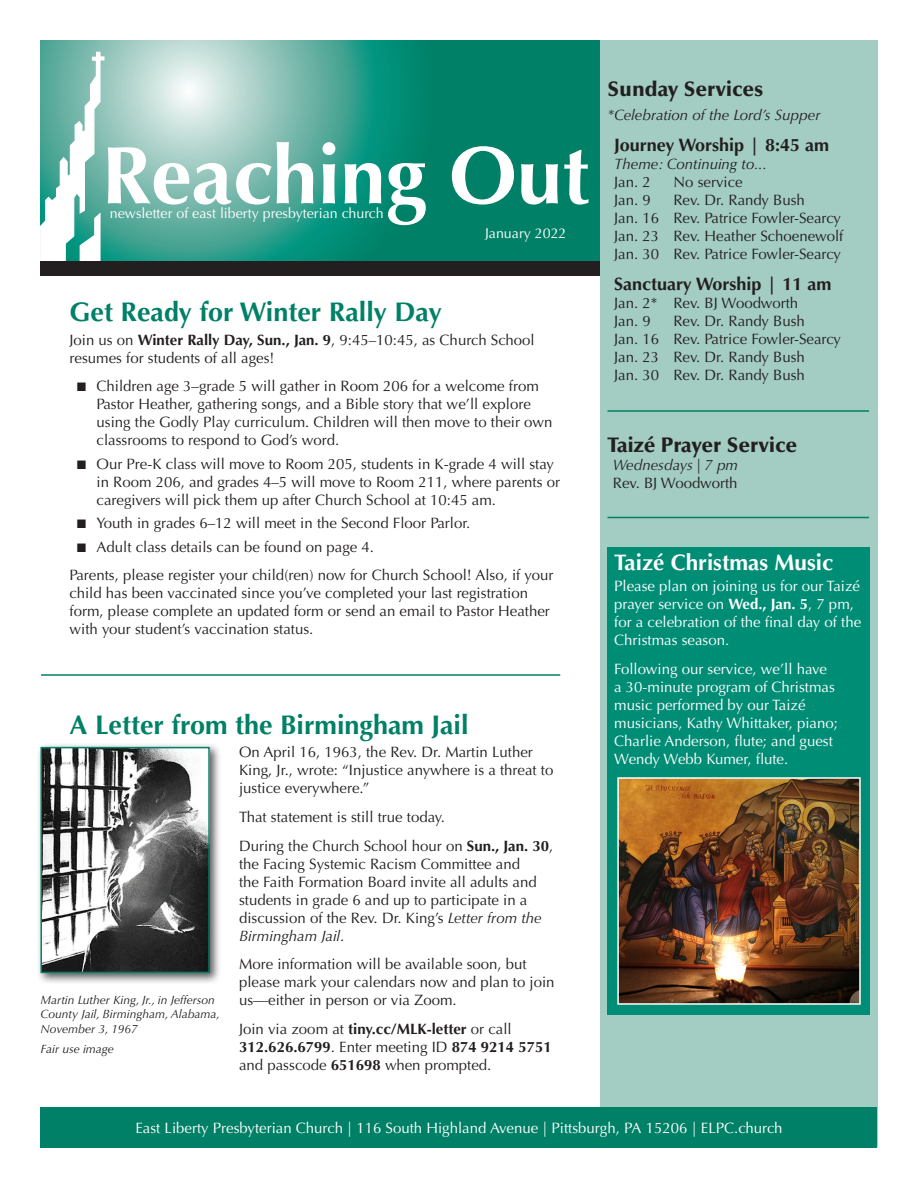
<style>
.page{position:relative;width:918px;height:1188px;background:#fff}
.page>*{position:absolute;margin:0;border:0;box-sizing:border-box;transform-origin:0 0}
.t1{font:700 27px "Optima LT Std";color:#008066}
.t2{font:700 22.5px "Optima LT Std";color:#fff}
.t3{font:900 21px "Optima LT Std";color:#231f20}
.t4{font:700 18px "Optima LT Std";color:#231f20}
.t5{font:15px/18px "Optima LT Std";color:#231f20}
.t6{font:15px/18px "Optima LT Std";color:#fff}
.t7{font:italic 15px "Optima LT Std";color:#231f20}
.t8{font:14.25px "Optima LT Std";color:#fff}
.t9{font:italic 12px/14.4px "Optima LT Std";color:#231f20}
.s1{font-weight:700}
.s2{font-family:"Franklin Gothic";font-weight:600;font-size:18px}
.s3{font-style:italic}
</style>
<div class="page">
<div style="left:600px;top:40px;width:278px;height:1108px;background:#a3ccc3"></div>
<div style="left:40px;top:1107px;width:838px;height:41px;background:#008066"></div>
<svg style="left:40px;top:40px;width:560px;height:221px;background:#3a9d8a"></svg>
<svg style="left:40px;top:52px;width:549px;height:209px;background:#5aae9e"></svg>
<hr style="left:41px;top:674px;width:519px;height:2px;background:#008066">
<hr style="left:607px;top:410px;width:262px;height:2px;background:#008066">
<hr style="left:607px;top:517px;width:262px;height:1px;background:#008066">
<div style="left:40px;top:261px;width:560px;height:15px;background:#231f20"></div>
<div style="left:608px;top:547px;width:262px;height:468px;background:#008d76"></div>
<div style="left:36px;top:742px;width:186px;height:243px;background:#231f20;opacity:.75"></div>
<img style="left:43px;top:750px;width:164px;height:220px">
<div style="left:40px;top:747px;width:170px;height:226px;border:2px solid #008066"></div>
<img style="left:620px;top:780px;width:238px;height:222px">
<div style="left:617px;top:777px;width:244px;height:228px;border:2px solid #fff"></div>
<p class="t8" style="left:110px;top:204px;width:275px">newsletter of east liberty presbyterian church</p>
<p class="t8" style="left:485px;top:225px;width:83px">January 2022</p>
<p class="t1" style="left:70px;top:296px;width:374px">Get Ready for Winter Rally Day</p>
<p class="t5" style="left:70px;top:331px;width:467px">Join us on <span class="s1">Winter Rally Day, Sun., Jan. 9</span>, 9:45–10:45, as Church School resumes for students of all ages!</p>
<p class="t5" style="left:97px;top:378px;width:457px;text-indent:-20px"><span class="s2">■</span> Children age 3–grade 5 will gather in Room 206 for a welcome from Pastor Heather, gathering songs, and a Bible story that we’ll explore using the Godly Play curriculum. Children will then move to their own classrooms to respond to God’s word.</p>
<p class="t5" style="left:97px;top:455px;width:465px;text-indent:-20px"><span class="s2">■</span> Our Pre-K class will move to Room 205, students in K-grade 4 will stay in Room 206, and grades 4–5 will move to Room 211, where parents or caregivers will pick them up after Church School at 10:45 am.</p>
<p class="t5" style="left:76px;top:514px;width:396px"><span class="s2">■</span> Youth in grades 6–12 will meet in the Second Floor Parlor.</p>
<p class="t5" style="left:76px;top:538px;width:299px"><span class="s2">■</span> Adult class details can be found on page 4.</p>
<p class="t5" style="left:70px;top:567px;width:486px">Parents, please register your child(ren) now for Church School! Also, if your child has been vaccinated since you’ve completed your last registration form, please complete an updated form or send an email to Pastor Heather with your student’s vaccination status.</p>
<p class="t1" style="left:70px;top:709px;width:401px">A Letter from the Birmingham Jail</p>
<p class="t5" style="left:239px;top:743px;width:316px">On April 16, 1963, the Rev. Dr. Martin Luther<br>King, Jr., wrote: “Injustice anywhere is a threat to justice everywhere.”</p>
<p class="t5" style="left:239px;top:808px;width:207px">That statement is still true today.</p>
<p class="t5" style="left:239px;top:837px;width:316px">During the Church School hour on <span class="s1">Sun., Jan. 30</span>, the Facing Systemic Racism Committee and<br>the Faith Formation Board invite all adults and students in grade 6 and up to participate in a discussion of the Rev. Dr. King’s <span class="s3">Letter from the Birmingham Jail</span>.</p>
<p class="t5" style="left:239px;top:955px;width:317px">More information will be available soon, but please mark your calendars now and plan to join us—either in person or via Zoom.</p>
<p class="t5" style="left:239px;top:1020px;width:314px">Join via zoom at <span class="s1">tiny.cc/MLK-letter</span> or call<br><span class="s1">312.626.6799</span>. Enter meeting ID <span class="s1">874 9214 5751 </span>and passcode <span class="s1">651698</span> when prompted.</p>
<p class="t9" style="left:41px;top:993px;width:181px">Martin Luther King, Jr., in Jefferson<br>County Jail, Birmingham, Alabama,<br>November 3, 1967</p>
<p class="t9" style="left:41px;top:1041px;width:75px">Fair use image</p>
<p class="t3" style="left:608px;top:77px;width:157px">Sunday Services</p>
<p class="t7" style="left:608px;top:106px;width:214px">*Celebration of the Lord’s Supper</p>
<p class="t4" style="left:614px;top:134px;width:216px">Journey Worship | 8:45 am</p>
<p class="t7" style="left:614px;top:155px;width:154px">Theme: Continuing to...</p>
<p class="t5" style="left:614px;top:173px;width:38px">Jan. 2</p>
<p class="t5" style="left:674px;top:173px;width:71px">No service</p>
<p class="t5" style="left:614px;top:191px;width:38px">Jan. 9</p>
<p class="t5" style="left:674px;top:191px;width:133px">Rev. Dr. Randy Bush</p>
<p class="t5" style="left:614px;top:209px;width:228px">Jan. 16 Rev. Patrice Fowler-Searcy</p>
<p class="t5" style="left:614px;top:227px;width:231px">Jan. 23 Rev. Heather Schoenewolf</p>
<p class="t5" style="left:614px;top:245px;width:228px">Jan. 30 Rev. Patrice Fowler-Searcy</p>
<p class="t4" style="left:614px;top:274px;width:219px">Sanctuary Worship | 11 am</p>
<p class="t5" style="left:614px;top:294px;width:185px">Jan. 2* Rev. BJ Woodworth</p>
<p class="t5" style="left:614px;top:312px;width:38px">Jan. 9</p>
<p class="t5" style="left:674px;top:312px;width:133px">Rev. Dr. Randy Bush</p>
<p class="t5" style="left:614px;top:330px;width:228px">Jan. 16 Rev. Patrice Fowler-Searcy</p>
<p class="t5" style="left:614px;top:348px;width:192px">Jan. 23 Rev. Dr. Randy Bush</p>
<p class="t5" style="left:614px;top:366px;width:192px">Jan. 30 Rev. Dr. Randy Bush</p>
<p class="t3" style="left:608px;top:433px;width:191px">Taizé Prayer Service</p>
<p class="t7" style="left:613px;top:456px;width:127px">Wednesdays | 7 pm</p>
<p class="t5" style="left:613px;top:474px;width:126px">Rev. BJ Woodworth</p>
<p class="t2" style="left:614px;top:549px;width:221px">Taizé Christmas Music</p>
<p class="t6" style="left:614px;top:578px;width:248px">Please plan on joining us for our Taizé prayer service on <span class="s1">Wed., Jan. 5</span>, 7 pm, for a celebration of the final day of the<br>Christmas season.</p>
<p class="t6" style="left:614px;top:660px;width:225px">Following our service, we’ll have a 30-minute program of Christmas music performed by our Taizé musicians, Kathy Whittaker, piano;<br>Charlie Anderson, flute; and guest<br>Wendy Webb Kumer, flute.</p>
<p class="t6" style="left:135px;top:1119px;width:649px">East Liberty Presbyterian Church | 116 South Highland Avenue | Pittsburgh, PA 15206 | ELPC.church</p>
</div>
